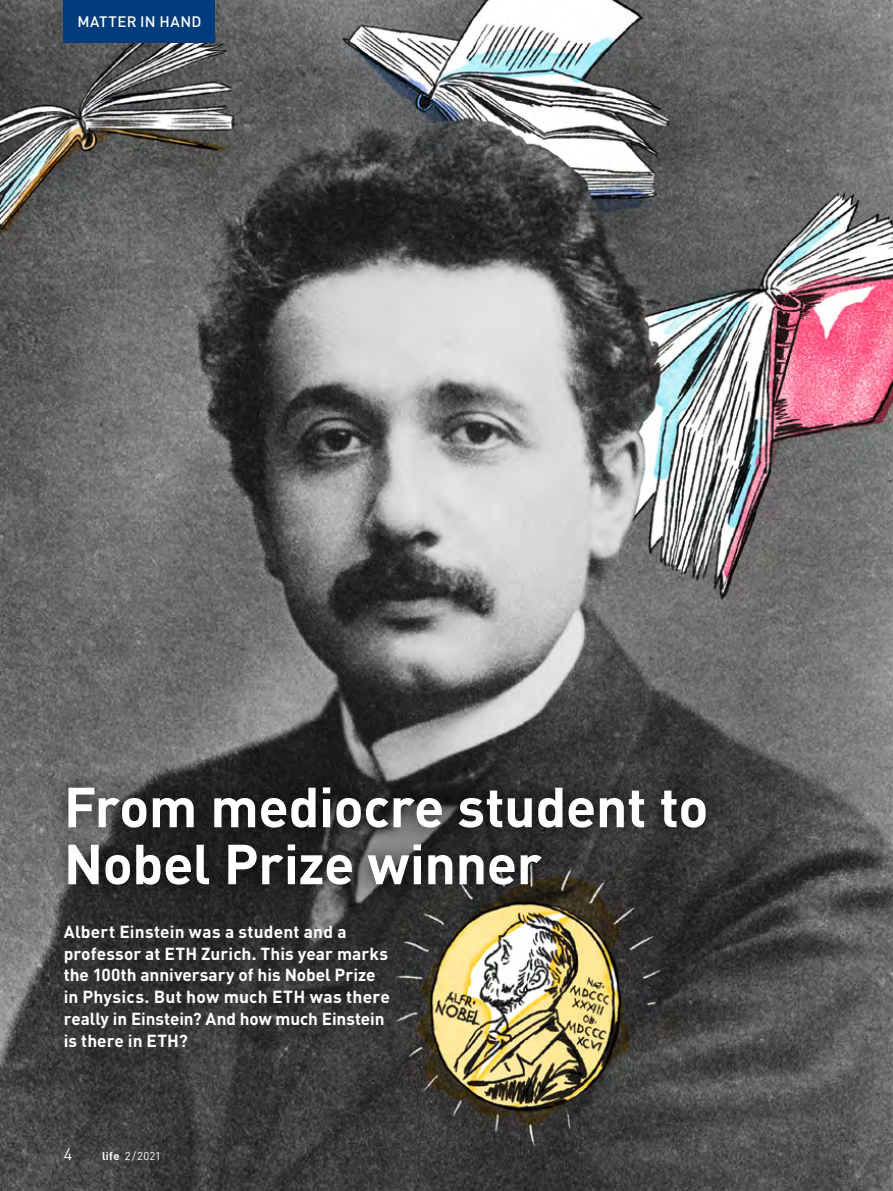
<style>
.page{position:relative;width:893px;height:1191px;background:#fff}
.page>*{position:absolute;margin:0;border:0;box-sizing:border-box;transform-origin:0 0}
.t1{font:700 55.5px/57px "DIN Pro";letter-spacing:-.01em;color:#fff}
.t2{font:700 17.25px/21.8px "DIN Pro";letter-spacing:.005em;color:#fff}
.t3{font:16.5px "DIN Pro";color:#fff}
.t4{font:500 15px "DIN Pro";letter-spacing:.03em;color:#fff}
.t5{font:11.25px "DIN Pro";color:#fff}
.s1{font-weight:700}
</style>
<div class="page">
<img style="left:0;top:0;width:893px;height:1191px">
<div style="left:49px;top:768px;width:675px;height:136px;background:#000;opacity:.75"></div>
<div style="left:64px;top:0;width:151px;height:42px;background:#003c7c"></div>
<p class="t4" style="left:77px;top:9px;width:125px">MATTER IN HAND</p>
<h1 class="t1" style="left:64px;top:772px;width:646px">From mediocre student to<br>Nobel Prize winner</h1>
<p class="t2" style="left:64px;top:918px;width:328px">Albert Einstein was a student and a professor at ETH Zurich. This year marks the 100th anniversary of his Nobel Prize in Physics. But how much ETH was there really in Einstein? And how much Einstein is there in ETH?</p>
<p class="t3" style="left:64px;top:1140px;width:10px">4</p>
<p class="t5" style="left:102px;top:1146px;width:61px"><span class="s1">life</span> 2/2021</p>
</div>
